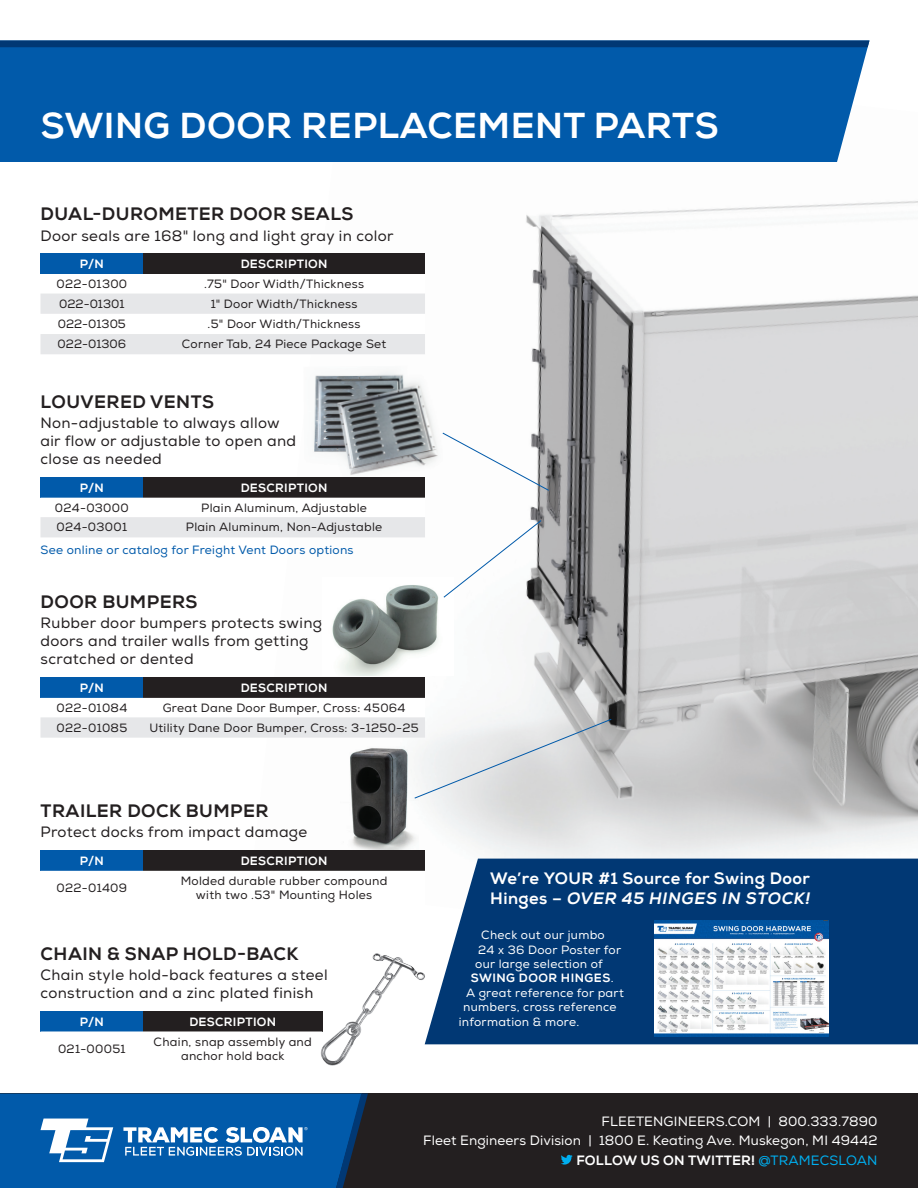
<style>
.page{position:relative;width:918px;height:1188px;background:#fff}
.page>*{position:absolute;margin:0;border:0;box-sizing:border-box;transform-origin:0 0}
.Cat_section_heading{font:800 36px "Nexa";letter-spacing:.015em;color:#fff}
.t1{font:800 18px "Nexa";letter-spacing:.025em;color:#231f20}
.t2{font:800 16.5px/19.8px "Nexa";letter-spacing:.025em;color:#fff}
.t3{font:15px/18px "Nexa";letter-spacing:.025em;color:#231f20}
.t4{font:13.5px/19.5px "Nexa";letter-spacing:.01em;color:#fff;text-align:right}
.t5{font:12px/14.4px "Nexa";letter-spacing:.025em;color:#231f20;text-align:center}
.t6{font:12px "Nexa";letter-spacing:.025em;color:#fff}
.t7{font:800 12px "Nexa";letter-spacing:.025em;color:#fff}
.t8{font:12px "Nexa";letter-spacing:.025em;color:#015aaa}
.t9{font:12px "Nexa";color:#231f20}
.s1{font-style:italic}
.s2{font-weight:400}
.s3{font-weight:800}
.s4{color:#00aeef}
</style>
<div class="page">
<img style="left:250px;top:201px;width:668px;height:658px">
<div style="left:431px;top:859px;width:487px;height:185px;background:#013874"></div>
<img style="left:340px;top:799px;width:79px;height:52px">
<div style="left:0;top:1094px;width:918px;height:94px;background:#231f20"></div>
<svg style="left:561px;top:1155px;width:12px;height:10px"></svg>
<div style="left:0;top:47px;width:868px;height:115px;background:#015aaa"></div>
<svg style="left:0;top:40px;width:869px;height:7px"></svg>
<svg style="left:0;top:1094px;width:368px;height:94px"></svg>
<div style="left:40px;top:254px;width:103px;height:20px;background:#015aaa"></div>
<div style="left:143px;top:254px;width:282px;height:20px;background:#231f20"></div>
<svg style="left:40px;top:274px;width:385px;height:80px"></svg>
<div style="left:40px;top:1011px;width:103px;height:20px;background:#015aaa"></div>
<div style="left:143px;top:1011px;width:179px;height:20px;background:#231f20"></div>
<svg style="left:40px;top:1031px;width:272px;height:1px"></svg>
<div style="left:40px;top:678px;width:103px;height:20px;background:#015aaa"></div>
<div style="left:143px;top:678px;width:282px;height:20px;background:#231f20"></div>
<img style="left:322px;top:578px;width:132px;height:97px">
<img style="left:654px;top:921px;width:174px;height:116px">
<svg style="left:443px;top:520px;width:99px;height:78px"></svg>
<div style="left:40px;top:851px;width:103px;height:20px;background:#015aaa"></div>
<div style="left:143px;top:851px;width:282px;height:20px;background:#231f20"></div>
<svg style="left:40px;top:698px;width:572px;height:101px"></svg>
<img style="left:303px;top:365px;width:154px;height:118px">
<svg style="left:442px;top:432px;width:108px;height:59px"></svg>
<div style="left:40px;top:477px;width:103px;height:21px;background:#015aaa"></div>
<div style="left:143px;top:477px;width:282px;height:21px;background:#231f20"></div>
<svg style="left:40px;top:498px;width:385px;height:39px"></svg>
<img style="left:312px;top:953px;width:119px;height:113px">
<p class="Cat_section_heading" style="left:41px;top:104px;width:679px">SWING DOOR REPLACEMENT PARTS</p>
<p class="t1" style="left:41px;top:203px;width:314px">DUAL-DUROMETER DOOR SEALS</p>
<p class="t3" style="left:40px;top:227px;width:355px">Door seals are 168" long and light gray in color</p>
<p class="t7" style="left:80px;top:257px;width:25px">P/N</p>
<p class="t7" style="left:241px;top:257px;width:88px">DESCRIPTION</p>
<p class="t5" style="left:56px;top:277px;width:72px">022-01300</p>
<p class="t5" style="left:204px;top:277px;width:161px">.75" Door Width/Thickness</p>
<p class="t9" style="left:59px;top:297px;width:67px">022-01301</p>
<p class="t5" style="left:211px;top:297px;width:148px">1" Door Width/Thickness</p>
<p class="t9" style="left:58px;top:317px;width:70px">022-01305</p>
<p class="t5" style="left:208px;top:317px;width:154px">.5" Door Width/Thickness</p>
<p class="t9" style="left:58px;top:337px;width:70px">022-01306</p>
<p class="t5" style="left:182px;top:337px;width:206px">Corner Tab, 24 Piece Package Set</p>
<p class="t1" style="left:41px;top:391px;width:175px">LOUVERED VENTS</p>
<p class="t3" style="left:40px;top:414px;width:257px">Non-adjustable to always allow air flow or adjustable to open and close as needed</p>
<p class="t7" style="left:80px;top:480px;width:25px">P/N</p>
<p class="t7" style="left:241px;top:480px;width:88px">DESCRIPTION</p>
<p class="t5" style="left:55px;top:500px;width:75px">024-03000</p>
<p class="t5" style="left:201px;top:500px;width:167px">Plain Aluminum, Adjustable</p>
<p class="t5" style="left:57px;top:520px;width:72px">024-03001</p>
<p class="t5" style="left:186px;top:520px;width:198px">Plain Aluminum, Non-Adjustable</p>
<p class="t8" style="left:40px;top:543px;width:315px">See online or catalog for Freight Vent Doors options</p>
<p class="t1" style="left:41px;top:591px;width:158px">DOOR BUMPERS</p>
<p class="t3" style="left:40px;top:614px;width:283px">Rubber door bumpers protects swing doors and trailer walls from getting scratched or dented</p>
<p class="t7" style="left:80px;top:680px;width:25px">P/N</p>
<p class="t7" style="left:241px;top:680px;width:88px">DESCRIPTION</p>
<p class="t5" style="left:56px;top:701px;width:72px">022-01084</p>
<p class="t5" style="left:163px;top:701px;width:244px">Great Dane Door Bumper, Cross: 45064</p>
<p class="t5" style="left:56px;top:721px;width:72px">022-01085</p>
<p class="t5" style="left:149px;top:721px;width:271px">Utility Dane Door Bumper, Cross: 3-1250-25</p>
<p class="t1" style="left:41px;top:800px;width:230px">TRAILER DOCK BUMPER</p>
<p class="t3" style="left:40px;top:823px;width:268px">Protect docks from impact damage</p>
<p class="t7" style="left:80px;top:853px;width:25px">P/N</p>
<p class="t7" style="left:241px;top:853px;width:88px">DESCRIPTION</p>
<p class="t5" style="left:57px;top:881px;width:72px">022-01409</p>
<p class="t5" style="left:181px;top:874px;width:208px">Molded durable rubber compound with two .53" Mounting Holes</p>
<p class="t1" style="left:41px;top:942px;width:260px">CHAIN &amp; SNAP HOLD-BACK</p>
<p class="t3" style="left:40px;top:966px;width:289px">Chain style hold-back features a steel construction and a zinc plated finish</p>
<p class="t7" style="left:80px;top:1014px;width:25px">P/N</p>
<p class="t7" style="left:189px;top:1014px;width:88px">DESCRIPTION</p>
<p class="t5" style="left:58px;top:1042px;width:69px">021-00051</p>
<p class="t5" style="left:154px;top:1035px;width:160px">Chain, snap assembly and anchor hold back</p>
<p class="t2" style="left:490px;top:869px;width:321px">We’re YOUR #1 Source for Swing Door<br>Hinges – <span class="s1">OVER 45 HINGES IN STOCK!</span></p>
<p class="t6" style="left:481px;top:928px;width:125px">Check out our jumbo</p>
<p class="t6" style="left:478px;top:942px;width:144px">24 x 36 Door Poster for</p>
<p class="t6" style="left:475px;top:957px;width:129px">our large selection of</p>
<p class="t7" style="left:471px;top:971px;width:144px">SWING DOOR HINGES<span class="s2">.</span></p>
<p class="t6" style="left:466px;top:985px;width:159px">A great reference for part</p>
<p class="t6" style="left:463px;top:1000px;width:155px">numbers, cross reference</p>
<p class="t6" style="left:459px;top:1014px;width:122px">information &amp; more.</p>
<p class="t4" style="left:423px;top:1111px;width:456px">FLEETENGINEERS.COM | 800.333.7890<br>Fleet Engineers Division | 1800 E. Keating Ave. Muskegon, MI 49442<br><span class="s3">FOLLOW US ON TWITTER!</span> <span class="s4">@TRAMECSLOAN</span></p>
</div>
